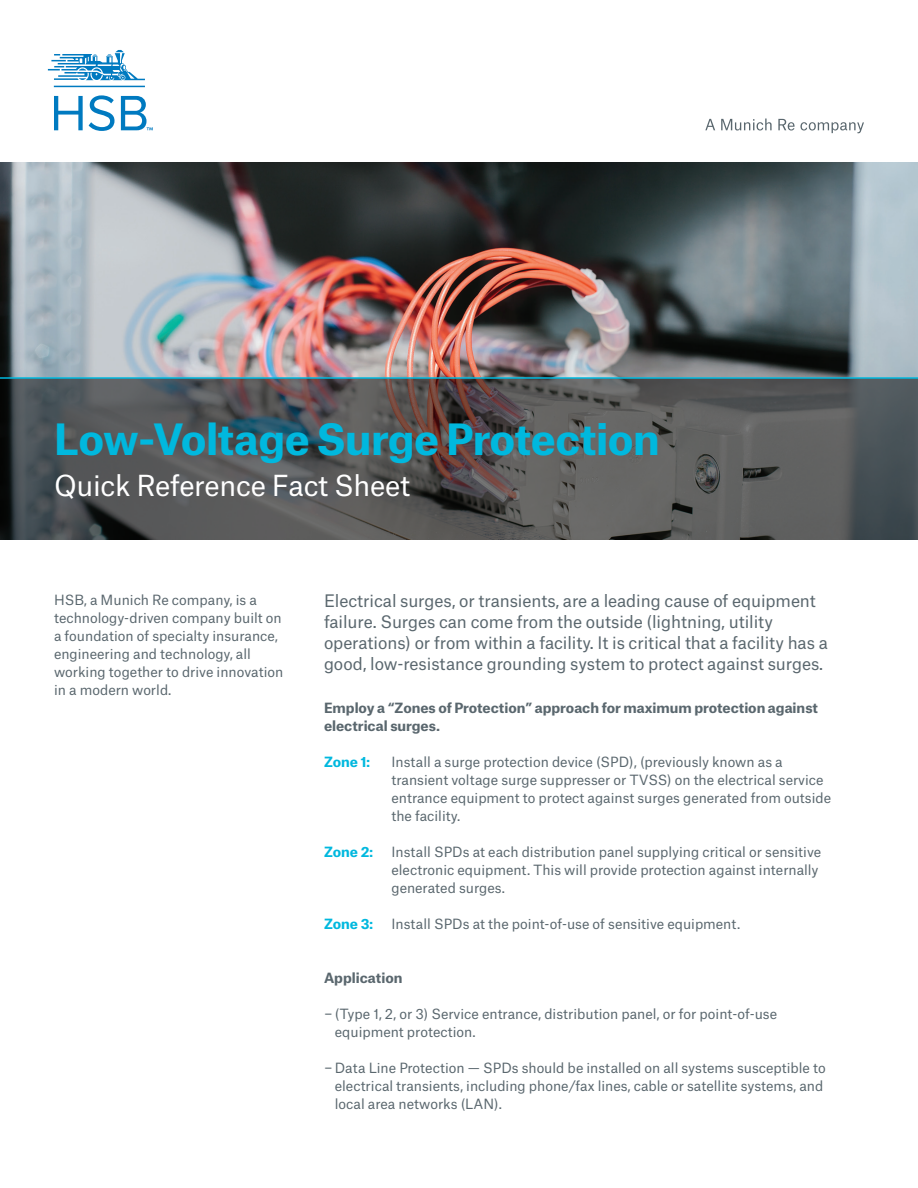
<style>
.page{position:relative;width:918px;height:1188px;background:#fff}
.page>*{position:absolute;margin:0;border:0;box-sizing:border-box;transform-origin:0 0}
.HSB_27_5pt_Bold_No_S{font:700 41.25px "Munich Re";letter-spacing:-.015em;color:#00b8de}
.HSB_18_5pt_Bold{font:27.75px "Munich Re";letter-spacing:-.01em;color:#fff}
.HSB_11pt_Bold{font:16.5px/21px "Munich Re";letter-spacing:-.005em;color:#5a676e}
.HSB_9pt_Regular_Spac{font:13.5px/18px "Munich Re";color:#5a676e}
.HSB_9pt_Bold{font:700 13.5px/18px "Munich Re";letter-spacing:-.005em;color:#5a676e}
.HSB_9pt_Regular_Spac-2{font:700 13.5px "Munich Re";letter-spacing:-.005em;color:#00b8de}
</style>
<div class="page">
<svg style="left:48px;top:50px;width:105px;height:81px"></svg>
<svg style="left:705px;top:119px;width:159px;height:14px"></svg>
<img style="left:0;top:162px;width:918px;height:215px">
<svg style="left:0;top:379px;width:918px;height:161px;background:#555556"></svg>
<hr style="left:0;top:377px;width:918px;height:2px;background:#00b8de">
<p class="HSB_27_5pt_Bold_No_S" style="left:54px;top:405px;width:607px">Low-Voltage Surge Protection</p>
<p class="HSB_18_5pt_Bold" style="left:54px;top:463px;width:358px">Quick Reference Fact Sheet</p>
<p class="HSB_9pt_Regular_Spac" style="left:54px;top:589px;width:231px">HSB, a Munich Re company, is a technology-driven company built on a foundation of specialty insurance, engineering and technology, all working together to drive innovation in a modern world.</p>
<p class="HSB_11pt_Bold" style="left:324px;top:589px;width:505px">Electrical surges, or transients, are a leading cause of equipment failure. Surges can come from the outside (lightning, utility operations) or from within a facility. It is critical that a facility has a good, low-resistance grounding system to protect against surges.</p>
<p class="HSB_9pt_Bold" style="left:324px;top:697px;width:496px">Employ a “Zones of Protection” approach for maximum protection against electrical surges.</p>
<p class="HSB_9pt_Regular_Spac-2" style="left:324px;top:751px;width:48px">Zone 1:</p>
<p class="HSB_9pt_Regular_Spac" style="left:391px;top:751px;width:441px">Install a surge protection device (SPD), (previously known as a transient voltage surge suppresser or TVSS) on the electrical service entrance equipment to protect against surges generated from outside the facility.</p>
<p class="HSB_9pt_Regular_Spac-2" style="left:324px;top:841px;width:51px">Zone 2:</p>
<p class="HSB_9pt_Regular_Spac" style="left:392px;top:841px;width:431px">Install SPDs at each distribution panel supplying critical or sensitive electronic equipment. This will provide protection against internally generated surges.</p>
<p class="HSB_9pt_Regular_Spac-2" style="left:324px;top:913px;width:51px">Zone 3:</p>
<p class="HSB_9pt_Regular_Spac" style="left:391px;top:913px;width:350px">Install SPDs at the point-of-use of sensitive equipment.</p>
<p class="HSB_9pt_Bold" style="left:324px;top:967px;width:80px">Application</p>
<p class="HSB_9pt_Regular_Spac" style="left:335px;top:1003px;width:444px;text-indent:-11px">− (Type 1, 2, or 3) Service entrance, distribution panel, or for point-of-use equipment protection.</p>
<p class="HSB_9pt_Regular_Spac" style="left:335px;top:1057px;width:493px;text-indent:-11px">− Data Line Protection — SPDs should be installed on all systems susceptible to electrical transients, including phone/fax lines, cable or satellite systems, and local area networks (LAN).</p>
</div>
